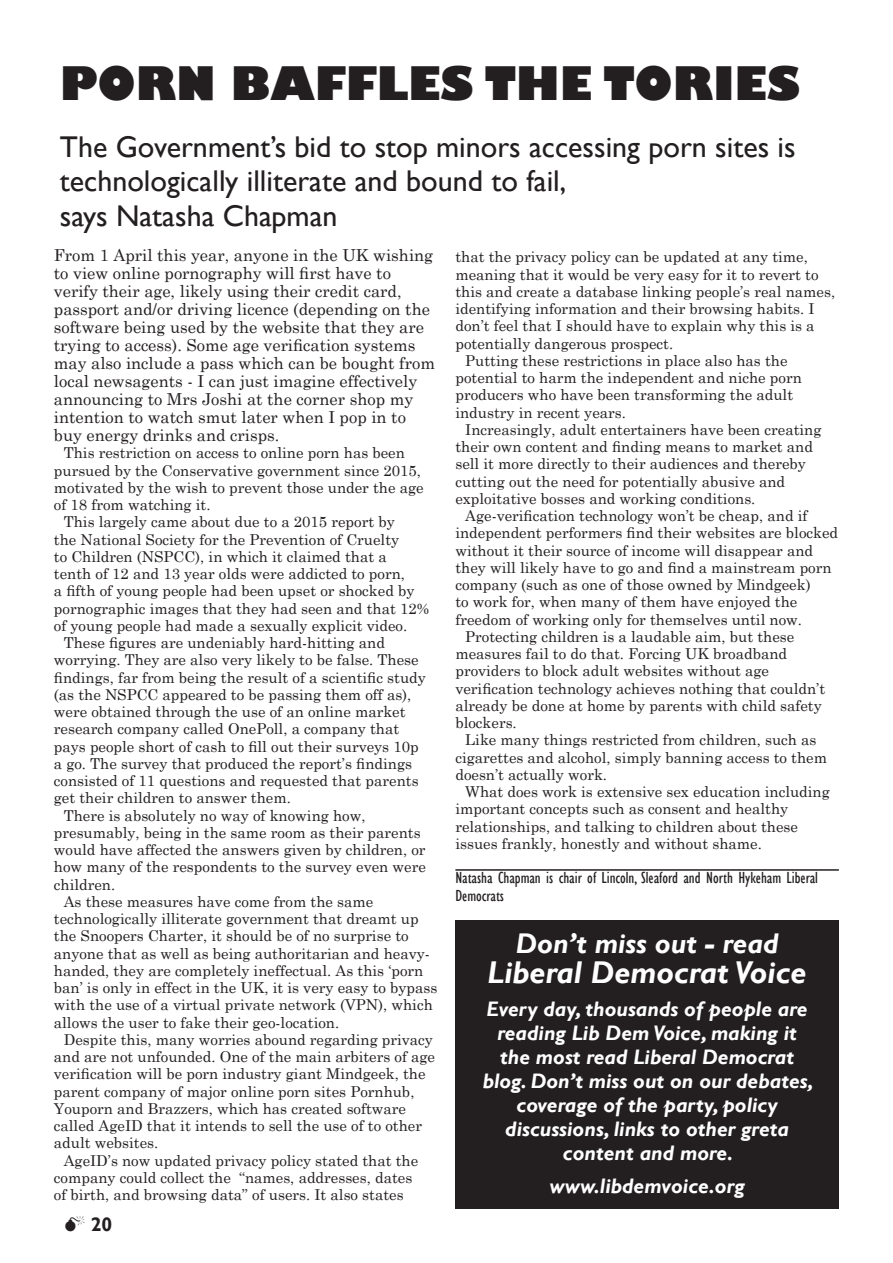
<style>
.page{position:relative;width:893px;height:1263px;background:#fff}
.page>*{position:absolute;margin:0;border:0;box-sizing:border-box;transform-origin:0 0}
.t1{font:800 45px "Gill Sans";color:#231f20}
.Lift_Out{font:italic 700 31.5px "Gill Sans";color:#fff}
.Crosshead{font:30px/34.5px "Gill Sans";color:#231f20}
.Lift_Out-2{font:italic 700 28.5px "Gill Sans";color:#fff}
.Lift_Out-3{font:italic 700 21px/24px "Gill Sans";color:#fff;text-align:center}
.t2{font:700 19.5px "Gill Sans";color:#231f20}
.First_Para{font:16.5px/18px "Century Schoolbook";color:#231f20}
.Collective{font:condensed 16.5px/17.2px "Gill Sans";color:#231f20}
.t3{font:15px/17.2px "Century Schoolbook";color:#231f20}
</style>
<div class="page">
<hr style="left:455px;top:869px;width:384px;height:2px;background:#231f20">
<div style="left:455px;top:921px;width:384px;height:288px;background:#231f20"></div>
<p class="t1" style="left:60px;top:55px;width:741px">PORN BAFFLES THE TORIES</p>
<p class="Crosshead" style="left:60px;top:130px;width:737px">The Government’s bid to stop minors accessing porn sites is technologically illiterate and bound to fail,<br>says Natasha Chapman</p>
<p class="First_Para" style="left:54px;top:245px;width:383px">From 1 April this year, anyone in the UK wishing to view online pornography will first have to verify their age, likely using their credit card, passport and/or driving licence (depending on the software being used by the website that they are trying to access). Some age verification systems may also include a pass which can be bought from local newsagents - I can just imagine effectively announcing to Mrs Joshi at the corner shop my intention to watch smut later when I pop in to buy energy drinks and crisps.</p>
<p class="t3" style="left:54px;top:443px;width:371px;text-indent:10px">This restriction on access to online porn has been pursued by the Conservative government since 2015, motivated by the wish to prevent those under the age of 18 from watching it.</p>
<p class="t3" style="left:54px;top:512px;width:377px;text-indent:10px">This largely came about due to a 2015 report by<br>the National Society for the Prevention of Cruelty<br>to Children (NSPCC), in which it claimed that a<br>tenth of 12 and 13 year olds were addicted to porn,<br>a fifth of young people had been upset or shocked by pornographic images that they had seen and that 12% of young people had made a sexually explicit video.</p>
<p class="t3" style="left:54px;top:633px;width:373px;text-indent:10px">These figures are undeniably hard-hitting and worrying. They are also very likely to be false. These findings, far from being the result of a scientific study (as the NSPCC appeared to be passing them off as), were obtained through the use of an online market research company called OnePoll, a company that pays people short of cash to fill out their surveys 10p a go. The survey that produced the report’s findings consisted of 11 questions and requested that parents get their children to answer them.</p>
<p class="t3" style="left:54px;top:805px;width:373px;text-indent:10px">There is absolutely no way of knowing how, presumably, being in the same room as their parents would have affected the answers given by children, or how many of the respondents to the survey even were children.</p>
<p class="t3" style="left:54px;top:891px;width:385px;text-indent:10px">As these measures have come from the same technologically illiterate government that dreamt up the Snoopers Charter, it should be of no surprise to anyone that as well as being authoritarian and heavy&shy;handed, they are completely ineffectual. As this ‘porn ban’ is only in effect in the UK, it is very easy to bypass with the use of a virtual private network (VPN), which allows the user to fake their geo-location.</p>
<p class="t3" style="left:54px;top:1029px;width:383px;text-indent:10px">Despite this, many worries abound regarding privacy and are not unfounded. One of the main arbiters of age verification will be porn industry giant Mindgeek, the parent company of major online porn sites Pornhub, Youporn and Brazzers, which has created software called AgeID that it intends to sell the use of to other adult websites.</p>
<p class="t3" style="left:54px;top:1150px;width:366px;text-indent:10px">AgeID’s now updated privacy policy stated that the company could collect the “names, addresses, dates of birth, and browsing data” of users. It also states</p>
<p class="t3" style="left:455px;top:247px;width:381px">that the privacy policy can be updated at any time, meaning that it would be very easy for it to revert to this and create a database linking people’s real names, identifying information and their browsing habits. I don’t feel that I should have to explain why this is a potentially dangerous prospect.</p>
<p class="t3" style="left:455px;top:351px;width:348px;text-indent:10px">Putting these restrictions in place also has the potential to harm the independent and niche porn producers who have been transforming the adult industry in recent years.</p>
<p class="t3" style="left:455px;top:420px;width:368px;text-indent:10px">Increasingly, adult entertainers have been creating their own content and finding means to market and sell it more directly to their audiences and thereby cutting out the need for potentially abusive and exploitative bosses and working conditions.</p>
<p class="t3" style="left:455px;top:506px;width:384px;text-indent:10px">Age-verification technology won’t be cheap, and if independent performers find their websites are blocked without it their source of income will disappear and they will likely have to go and find a mainstream porn company (such as one of those owned by Mindgeek)<br>to work for, when many of them have enjoyed the freedom of working only for themselves until now.</p>
<p class="t3" style="left:455px;top:627px;width:371px;text-indent:10px">Protecting children is a laudable aim, but these measures fail to do that. Forcing UK broadband providers to block adult websites without age verification technology achieves nothing that couldn’t already be done at home by parents with child safety blockers.</p>
<p class="t3" style="left:455px;top:730px;width:373px;text-indent:10px">Like many things restricted from children, such as cigarettes and alcohol, simply banning access to them doesn’t actually work.</p>
<p class="t3" style="left:455px;top:782px;width:376px;text-indent:10px">What does work is extensive sex education including important concepts such as consent and healthy relationships, and talking to children about these issues frankly, honestly and without shame.</p>
<p class="Collective" style="left:455px;top:869px;width:364px">Natasha Chapman is chair of Lincoln, Sleaford and North Hykeham Liberal<br>Democrats</p>
<p class="Lift_Out-2" style="left:516px;top:927px;width:264px">Don’t miss out - read</p>
<p class="Lift_Out" style="left:488px;top:954px;width:320px">Liberal Democrat Voice</p>
<p class="Lift_Out-3" style="left:483px;top:998px;width:332px">Every day, thousands of people are reading Lib Dem Voice, making it the most read Liberal Democrat blog. Don’t miss out on our debates, coverage of the party, policy discussions, links to other greta content and more.</p>
<p class="Lift_Out-3" style="left:549px;top:1175px;width:197px">www.libdemvoice.org</p>
<h3 class="t2" style="left:91px;top:1213px;width:23px">20</h3>
</div>
